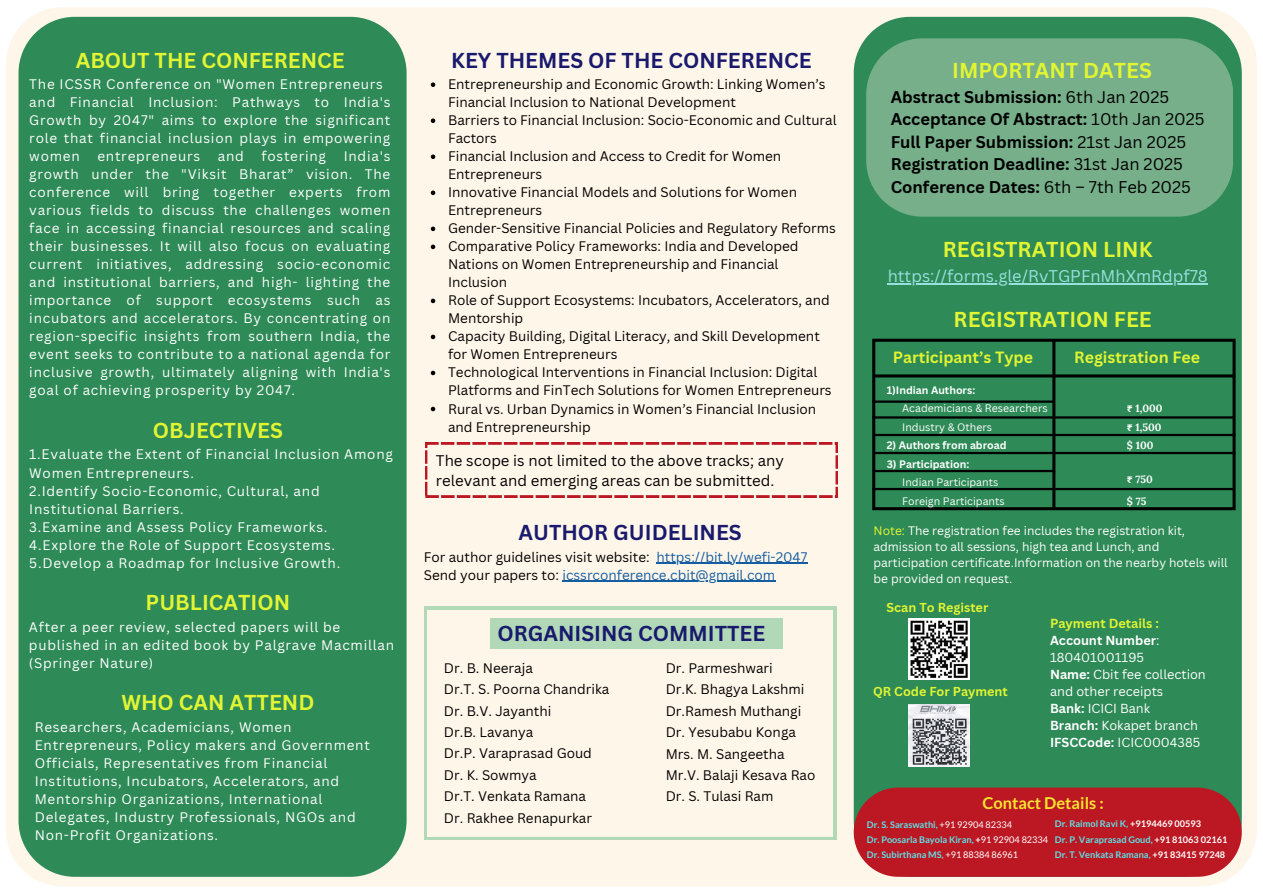
<style>
.page{position:relative;width:1263px;height:894px;background:#fff}
.page>*{position:absolute;margin:0;border:0;box-sizing:border-box;transform-origin:0 0}
.t1{font:700 21px "Canva Sans";color:#e1f533}
.t2{font:700 21px "Canva Sans";color:#191a6d}
.t3{font:700 16.5px/22.5px "Canva Sans";color:#000}
.t4{font:16.5px "Canva Sans";color:#98e0df}
.t5{font:700 16.35px "Lato";color:#f8e530}
.t6{font:700 15.9px "Canva Sans";color:#e1f533}
.t7{font:15px/20.2px "Canva Sans";color:#000}
.t8{font:13.5px/18px "Canva Sans";letter-spacing:.055em;color:#fff}
.t9{font:13.5px/18px "Canva Sans";color:#000}
.t10{font:13.5px/18px "Canva Sans";color:#145da0}
.t11{font:12.75px/17px "Canva Sans";color:#fff}
.t12{font:700 12.6px "Canva Sans";color:#e1f533}
.t13{font:12px/16px "Canva Sans";color:#fff}
.t14{font:10.5px "Canva Sans";color:#fff}
.t15{font:700 10.5px "Canva Sans";color:#fff}
.t16{font:700 10.5px "Lora";color:#fff}
.t17{font:700 9.15px "Lato";color:#5ce1e6}
.s1{color:#000}
.s2{font-weight:400}
.s3{font-family:"Noto Sans Gurmukhi"}
.s4{color:#e1f533}
.s5{font-weight:700;color:#e1f533}
.s6{font-weight:700}
.s7{color:#fff}
.s8{font-weight:400;color:#fff}
.s9{font-weight:400;color:#98e0df}
</style>
<div class="page">
<div style="left:6px;top:7px;width:1251px;height:879px;background:#fff6ea;border-radius:56px"></div>
<div style="left:19px;top:17px;width:388px;height:859px;background:#2e8a57;border-radius:56px"></div>
<div style="left:854px;top:17px;width:388px;height:859px;background:#2e8a57;border-radius:56px"></div>
<div style="left:866px;top:38px;width:367px;height:179px;background:#76af8a"></div>
<div style="left:854px;top:787px;width:388px;height:89px;background:#bc1823;border-radius:45px"></div>
<svg style="left:425px;top:442px;width:413px;height:55px"></svg>
<img style="left:909px;top:618px;width:60px;height:61px">
<img style="left:909px;top:704px;width:60px;height:62px">
<svg style="left:872px;top:338px;width:364px;height:172px"></svg>
<hr style="left:872px;top:400px;width:182px;height:2px;background:#000">
<hr style="left:872px;top:416px;width:362px;height:2px;background:#000">
<hr style="left:873px;top:434px;width:362px;height:2px;background:#000">
<hr style="left:873px;top:452px;width:362px;height:2px;background:#000">
<hr style="left:872px;top:488px;width:362px;height:2px;background:#000">
<hr style="left:873px;top:470px;width:182px;height:2px;background:#000">
<svg style="left:424px;top:606px;width:412px;height:233px;fill:#b1d8b7"></svg>
<svg style="left:431px;top:82px;width:4px;height:5px"></svg>
<svg style="left:431px;top:118px;width:4px;height:5px"></svg>
<svg style="left:431px;top:154px;width:4px;height:5px"></svg>
<svg style="left:431px;top:190px;width:4px;height:5px"></svg>
<svg style="left:431px;top:226px;width:4px;height:5px"></svg>
<svg style="left:431px;top:244px;width:4px;height:5px"></svg>
<svg style="left:431px;top:298px;width:4px;height:5px"></svg>
<svg style="left:431px;top:334px;width:4px;height:5px"></svg>
<svg style="left:431px;top:370px;width:4px;height:5px"></svg>
<svg style="left:431px;top:406px;width:4px;height:5px"></svg>
<hr style="left:656px;top:562px;width:151px;height:1px;background:#145da0">
<hr style="left:562px;top:580px;width:213px;height:1px;background:#145da0">
<hr style="left:888px;top:283px;width:320px;height:1px;background:#98e0df">
<div style="left:427px;top:610px;width:405px;height:226px;background:#fff6ea"></div>
<div style="left:490px;top:618px;width:292px;height:31px;background:#b1d8b7"></div>
<p class="t1" style="left:76px;top:45px;width:270px">ABOUT THE CONFERENCE</p>
<p class="t8" style="left:29px;top:75px;width:363px">The ICSSR Conference on "Women Entrepreneurs and Financial Inclusion: Pathways to India's Growth by 2047" aims to explore the significant role that financial inclusion plays in empowering women</p>
<p class="t8" style="left:97px;top:147px;width:104px">entrepreneurs</p>
<p class="t8" style="left:218px;top:147px;width:28px">and</p>
<p class="t8" style="left:262px;top:147px;width:66px">fostering</p>
<p class="t8" style="left:29px;top:147px;width:363px;text-align:justify;text-indent:314px">India's growth under the "Viksit Bharat” vision. The conference will bring together experts from various fields to discuss the challenges women face in accessing financial resources and scaling their businesses. It will also focus on evaluating current initiatives, addressing socio-economic and institutional barriers, and high- lighting the importance of support ecosystems such as incubators and accelerators. By concentrating on region-specific insights from southern India, the event seeks to contribute to a national agenda for inclusive growth, ultimately aligning with India's goal of achieving prosperity by 2047.</p>
<h1 class="t1" style="left:153px;top:415px;width:131px">OBJECTIVES</h1>
<p class="t8" style="left:29px;top:445px;width:365px">1.Evaluate the Extent of Financial Inclusion Among Women Entrepreneurs.<br>2.Identify Socio-Economic, Cultural, and Institutional Barriers.<br>3.Examine and Assess Policy Frameworks.<br>4.Explore the Role of Support Ecosystems.<br>5.Develop a Roadmap for Inclusive Growth.</p>
<h1 class="t1" style="left:146px;top:587px;width:146px">PUBLICATION</h1>
<p class="t8" style="left:29px;top:617px;width:367px">After a peer review, selected papers will be published in an edited book by Palgrave Macmillan (Springer Nature)</p>
<h1 class="t1" style="left:121px;top:687px;width:194px">WHO CAN ATTEND</h1>
<p class="t8" style="left:35px;top:717px;width:337px">Researchers, Academicians, Women Entrepreneurs, Policy makers and Government Officials, Representatives from Financial Institutions, Incubators, Accelerators, and Mentorship Organizations, International Delegates, Industry Professionals, NGOs and Non-Profit Organizations.</p>
<h1 class="t2" style="left:451px;top:45px;width:362px">KEY THEMES OF THE CONFERENCE</h1>
<p class="t9" style="left:448px;top:75px;width:390px">Entrepreneurship and Economic Growth: Linking Women’s Financial Inclusion to National Development<br>Barriers to Financial Inclusion: Socio-Economic and Cultural Factors<br>Financial Inclusion and Access to Credit for Women Entrepreneurs<br>Innovative Financial Models and Solutions for Women Entrepreneurs<br>Gender-Sensitive Financial Policies and Regulatory Reforms Comparative Policy Frameworks: India and Developed Nations on Women Entrepreneurship and Financial Inclusion<br>Role of Support Ecosystems: Incubators, Accelerators, and Mentorship<br>Capacity Building, Digital Literacy, and Skill Development for Women Entrepreneurs<br>Technological Interventions in Financial Inclusion: Digital Platforms and FinTech Solutions for Women Entrepreneurs Rural vs. Urban Dynamics in Women’s Financial Inclusion and Entrepreneurship</p>
<p class="t7" style="left:436px;top:450px;width:349px">The scope is not limited to the above tracks; any relevant and emerging areas can be submitted.</p>
<h1 class="t2" style="left:519px;top:517px;width:225px">AUTHOR GUIDELINES</h1>
<p class="t10" style="left:424px;top:547px;width:385px"><span class="s1">For author guidelines visit website:</span> https://bit.ly/wefi-2047<br><span class="s1">Send your papers to:</span> icssrconference.cbit@gmail.com</p>
<h4 class="t2" style="left:498px;top:618px;width:269px">ORGANISING COMMITTEE</h4>
<p class="t9" style="left:444px;top:656px;width:167px;line-height:21.3px">Dr. B. Neeraja<br>Dr.T. S. Poorna Chandrika<br>Dr. B.V. Jayanthi<br>Dr.B. Lavanya<br>Dr.P. Varaprasad Goud<br>Dr. K. Sowmya<br>Dr.T. Venkata Ramana<br>Dr. Rakhee Renapurkar</p>
<h4 class="t9" style="left:666px;top:657px;width:140px;line-height:21.3px">Dr. Parmeshwari<br>Dr.K. Bhagya Lakshmi<br>Dr.Ramesh Muthangi<br>Dr. Yesubabu Konga<br>Mrs. M. Sangeetha</h4>
<p class="t9" style="left:666px;top:763px;width:151px;line-height:21.3px">Mr.V. Balaji Kesava Rao<br>Dr. S. Tulasi Ram</p>
<h1 class="t1" style="left:952px;top:55px;width:201px">IMPORTANT DATES</h1>
<p class="t3" style="left:891px;top:85px;width:315px">Abstract Submission: <span class="s2">6th Jan 2025<br></span>Acceptance Of Abstract: <span class="s2">10th Jan 2025<br></span>Full Paper Submission: <span class="s2">21st Jan 2025<br></span>Registration Deadline: <span class="s2">31st Jan 2025<br></span>Conference Dates: <span class="s2">6th – 7th Feb 2025</span></p>
<h1 class="t1" style="left:943px;top:235px;width:211px">REGISTRATION LINK</h1>
<p class="t4" style="left:888px;top:264px;width:322px">https://forms.gle/RvTGPFnMhXmRdpf78</p>
<p class="t1" style="left:954px;top:304px;width:200px">REGISTRATION FEE</p>
<h1 class="t6" style="left:893px;top:346px;width:142px">Participant’s Type</h1>
<p class="t6" style="left:1074px;top:346px;width:127px">Registration Fee</p>
<h2 class="t15" style="left:887px;top:382px;width:90px">1)Indian Authors:</h2>
<h2 class="t14" style="left:902px;top:401px;width:147px">Academicians &amp; Researchers</h2>
<p class="t14" style="left:902px;top:419px;width:91px">Industry &amp; Others</p>
<p class="t15" style="left:887px;top:438px;width:121px">2) Authors from abroad</p>
<p class="t15" style="left:887px;top:456px;width:84px">3) Participation:</p>
<p class="t14" style="left:902px;top:475px;width:98px">Indian Participants</p>
<p class="t14" style="left:902px;top:493px;width:104px">Foreign Participants</p>
<p class="t16" style="left:1127px;top:494px;width:21px">$ 75</p>
<h5 class="t16" style="left:1127px;top:402px;width:37px"><span class="s3">₹</span> 1,000</h5>
<h3 class="t16" style="left:1127px;top:420px;width:36px"><span class="s3">₹</span> 1,500</h3>
<p class="t16" style="left:1127px;top:438px;width:28px">$ 100</p>
<p class="t16" style="left:1127px;top:472px;width:28px"><span class="s3">₹</span> 750</p>
<p class="t13" style="left:873px;top:522px;width:356px"><span class="s4">Note:</span> The registration fee includes the registration kit, admission to all sessions, high tea and Lunch, and participation certificate.Information on the nearby hotels will be provided on request.</p>
<h1 class="t12" style="left:887px;top:598px;width:103px">Scan To Register</h1>
<h5 class="t12" style="left:873px;top:682px;width:136px">QR Code For Payment</h5>
<p class="t11" style="left:1050px;top:614px;width:157px"><span class="s5">Payment Details :<br></span><span class="s6">Account Number</span>:<br>180401001195<br><span class="s6">Name:</span> Cbit fee collection and other receipts<br><span class="s6">Bank:</span> ICICI Bank<br><span class="s6">Branch:</span> Kokapet branch<br><span class="s6">IFSCCode:</span> ICIC0004385</p>
<p class="t5" style="left:982px;top:792px;width:123px">Contact Details :</p>
<p class="t17" style="left:1055px;top:818px;width:148px">Dr. Raimol Ravi K, <span class="s7">+9194469 00593</span></p>
<p class="t17" style="left:1055px;top:833px;width:174px">Dr. P. Varaprasad Goud, <span class="s7">+91 81063 02161</span></p>
<h6 class="t17" style="left:1055px;top:848px;width:172px">Dr. T. Venkata Ramana, <span class="s7">+91 83415 97248</span></h6>
<p class="t17" style="left:867px;top:818px;width:147px">Dr. S. Saraswathi, <span class="s8">+91 92904 82334</span></p>
<p class="t17" style="left:867px;top:833px;width:183px">Dr. Poosarla Bayola Kiran, <span class="s7">+</span><span class="s8">91 92904 82334</span></p>
<p class="t17" style="left:867px;top:848px;width:153px">Dr. Subirthana MS<span class="s9">,</span> <span class="s8">+91 88384 86961</span></p>
</div>
